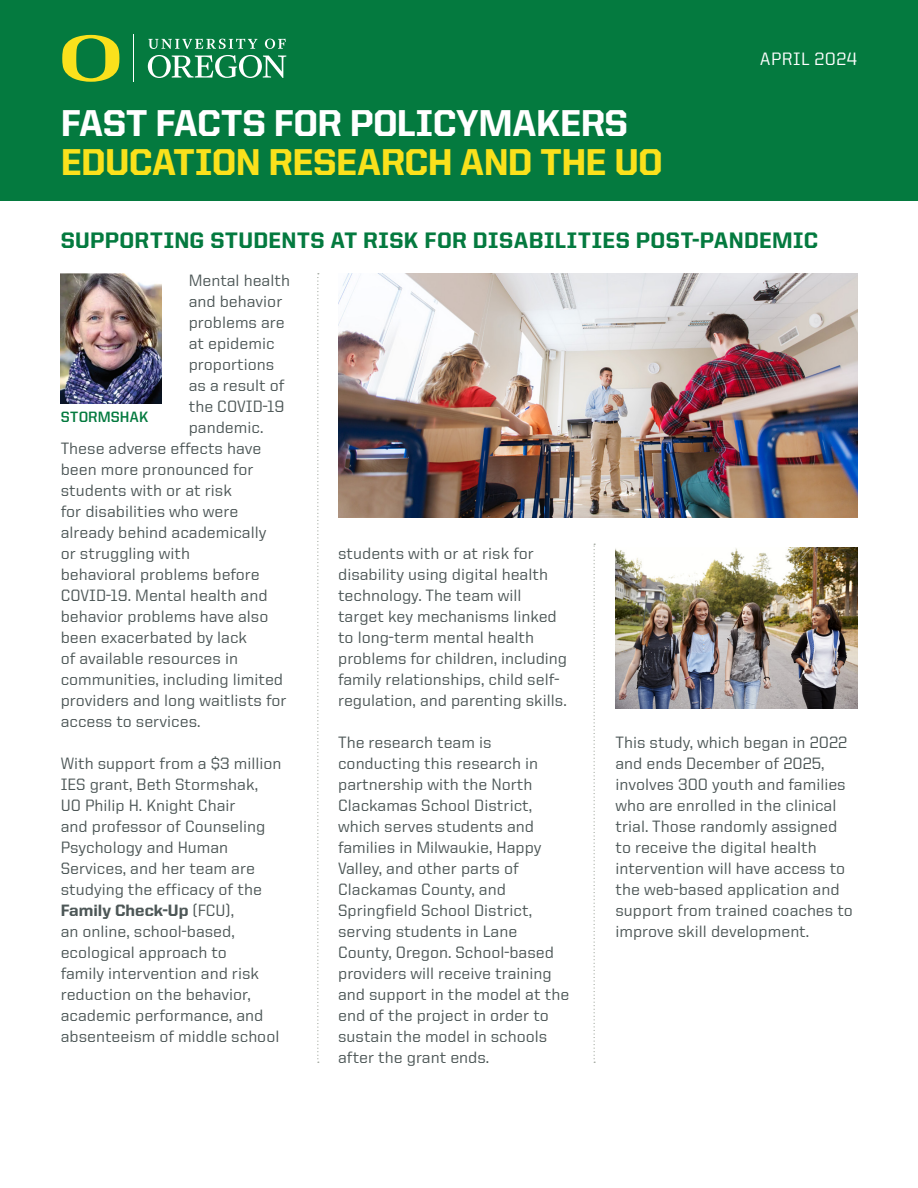
<style>
.page{position:relative;width:918px;height:1188px;background:#fff}
.page>*{position:absolute;margin:0;border:0;box-sizing:border-box;transform-origin:0 0}
.All_Caps_Head1{font:800 37.5px "United Sans Reg";letter-spacing:-.02em;color:#fae11c}
.All_Caps_Head1-2{font:800 37.5px "United Sans Reg";letter-spacing:-.01em;color:#fff}
.All_Caps_Head1-3{font:800 22.5px "United Sans Reg";letter-spacing:.02em;color:#047a3f}
.t1{font:500 18px "United Sans Reg";letter-spacing:.025em;color:#fff}
.t2{font:500 16.5px/21px "United Sans Reg";color:#4d5757}
.All_Caps_Head1-4{font:700 15px "United Sans Reg";letter-spacing:.015em;color:#047a3f}
.s1{font-weight:800}
</style>
<div class="page">
<img style="left:61px;top:273px;width:101px;height:130px">
<img style="left:338px;top:273px;width:519px;height:245px">
<img style="left:616px;top:548px;width:241px;height:161px">
<svg style="left:317px;top:273px;width:2px;height:790px"></svg>
<svg style="left:594px;top:544px;width:1px;height:519px"></svg>
<div style="left:0;top:0;width:918px;height:201px;background:#047a3f"></div>
<svg style="left:148px;top:39px;width:138px;height:39px"></svg>
<svg style="left:62px;top:35px;width:57px;height:47px"></svg>
<hr style="left:134px;top:35px;width:1px;height:47px;background:#fff">
<p class="All_Caps_Head1-2" style="left:61px;top:103px;width:569px">FAST FACTS FOR POLICYMAKERS</p>
<p class="All_Caps_Head1" style="left:61px;top:142px;width:604px">EDUCATION RESEARCH AND THE UO</p>
<p class="t1" style="left:760px;top:49px;width:98px">APRIL 2024</p>
<p class="All_Caps_Head1-3" style="left:61px;top:228px;width:759px">SUPPORTING STUDENTS AT RISK FOR DISABILITIES POST-PANDEMIC</p>
<p class="t2" style="left:189px;top:269px;width:103px">Mental health</p>
<p class="t2" style="left:189px;top:290px;width:95px">and behavior</p>
<p class="t2" style="left:189px;top:311px;width:98px">problems are</p>
<p class="t2" style="left:189px;top:332px;width:87px">at epidemic</p>
<p class="t2" style="left:189px;top:353px;width:87px">proportions</p>
<p class="t2" style="left:189px;top:374px;width:98px">as a result of</p>
<p class="t2" style="left:189px;top:395px;width:97px">the COVID-19</p>
<p class="t2" style="left:189px;top:416px;width:76px">pandemic.</p>
<p class="t2" style="left:61px;top:437px;width:202px">These adverse effects have</p>
<p class="t2" style="left:61px;top:458px;width:194px">been more pronounced for</p>
<p class="t2" style="left:61px;top:479px;width:173px">students with or at risk</p>
<p class="t2" style="left:61px;top:500px;width:179px">for disabilities who were</p>
<p class="t2" style="left:61px;top:521px;width:207px">already behind academically</p>
<p class="t2" style="left:61px;top:542px;width:131px">or struggling with</p>
<p class="t2" style="left:61px;top:563px;width:201px">behavioral problems before</p>
<p class="t2" style="left:61px;top:584px;width:208px">COVID-19. Mental health and</p>
<p class="t2" style="left:61px;top:605px;width:209px">behavior problems have also</p>
<p class="t2" style="left:61px;top:626px;width:188px">been exacerbated by lack</p>
<p class="t2" style="left:61px;top:647px;width:179px">of available resources in</p>
<p class="t2" style="left:61px;top:668px;width:224px">communities, including limited</p>
<p class="t2" style="left:61px;top:689px;width:227px">providers and long waitlists for</p>
<p class="t2" style="left:61px;top:710px;width:141px">access to services.</p>
<p class="t2" style="left:61px;top:752px;width:222px">With support from a $3 million<br>IES grant, Beth Stormshak,<br>UO Philip H. Knight Chair<br>and professor of Counseling<br>Psychology and Human<br>Services, and her team are studying the efficacy of the<br><span class="s1">Family Check-Up</span> (FCU),<br>an online, school-based, ecological approach to<br>family intervention and risk reduction on the behavior, academic performance, and absenteeism of middle school</p>
<p class="All_Caps_Head1-4" style="left:61px;top:409px;width:89px">STORMSHAK</p>
<p class="t2" style="left:338px;top:542px;width:231px">students with or at risk for disability using digital health technology. The team will target key mechanisms linked to long-term mental health problems for children, including family relationships, child self&shy;regulation, and parenting skills.</p>
<p class="t2" style="left:338px;top:731px;width:233px">The research team is conducting this research in partnership with the North<br>Clackamas School District, which serves students and families in Milwaukie, Happy<br>Valley, and other parts of<br>Clackamas County, and<br>Springfield School District, serving students in Lane<br>County, Oregon. School-based providers will receive training and support in the model at the end of the project in order to sustain the model in schools after the grant ends.</p>
<p class="t2" style="left:616px;top:731px;width:239px">This study, which began in 2022 and ends December of 2025, involves 300 youth and families who are enrolled in the clinical trial. Those randomly assigned to receive the digital health intervention will have access to the web-based application and support from trained coaches to improve skill development.</p>
</div>
